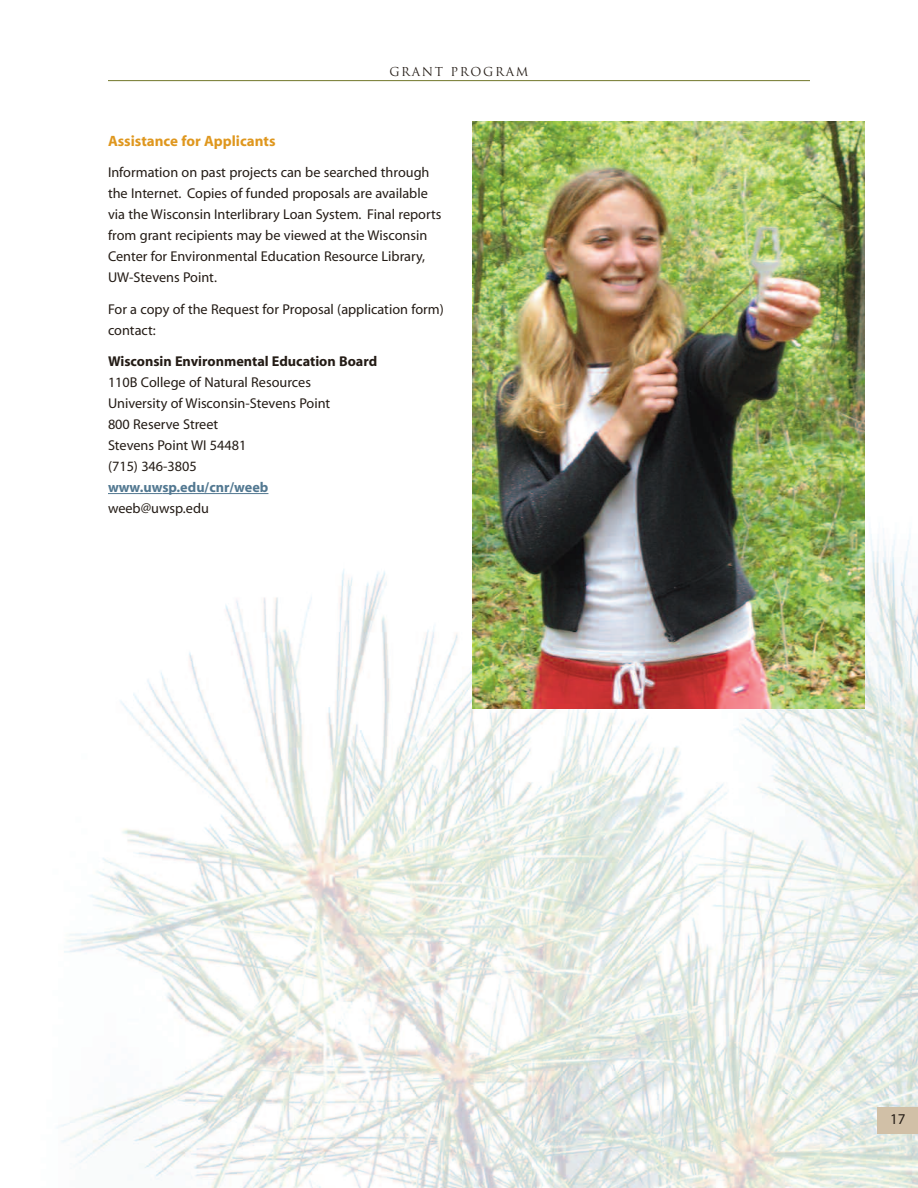
<style>
.page{position:relative;width:918px;height:1188px;background:#fff}
.page>*{position:absolute;margin:0;border:0;box-sizing:border-box;transform-origin:0 0}
.t1{font:700 15px "Myriad";color:#df971e}
.t2{font:15px "Myriad";color:#241c16}
.t3{font:14.25px/21px "Myriad";color:#241c16}
.t4{font:700 14.25px "Myriad";color:#241c16}
.t5{font:700 14.25px "Myriad";color:#527891}
.t6{font:12px "Trajan";letter-spacing:.13em;color:#241c16}
</style>
<div class="page">
<img style="left:57px;top:483px;width:861px;height:705px">
<img style="left:472px;top:122px;width:392px;height:587px">
<div style="left:878px;top:1107px;width:40px;height:27px;background:#d1c0a7"></div>
<hr style="left:108px;top:493px;width:32px;height:1px;background:#527891">
<svg style="left:140px;top:493px;width:37px;height:1px"></svg>
<hr style="left:177px;top:493px;width:68px;height:1px;background:#527891">
<svg style="left:245px;top:493px;width:23px;height:1px"></svg>
<hr style="left:108px;top:80px;width:702px;height:1px;background:#71772a">
<p class="t6" style="left:389px;top:65px;width:141px">GRANT PROGRAM</p>
<p class="t1" style="left:108px;top:135px;width:169px">Assistance for Applicants</p>
<p class="t3" style="left:108px;top:163px;width:335px">Information on past projects can be searched through the Internet. Copies of funded proposals are available via the Wisconsin Interlibrary Loan System. Final reports from grant recipients may be viewed at the Wisconsin Center for Environmental Education Resource Library, UW-Stevens Point.</p>
<p class="t3" style="left:108px;top:300px;width:337px">For a copy of the Request for Proposal (application form) contact:</p>
<p class="t4" style="left:108px;top:356px;width:271px">Wisconsin Environmental Education Board</p>
<p class="t3" style="left:108px;top:373px;width:224px">110B College of Natural Resources<br>University of Wisconsin-Stevens Point<br>800 Reserve Street<br>Stevens Point WI 54481<br>(715) 346-3805</p>
<p class="t5" style="left:108px;top:482px;width:162px">www.uwsp.edu/cnr/weeb</p>
<p class="t3" style="left:108px;top:499px;width:102px">weeb@uwsp.edu</p>
<p class="t2" style="left:890px;top:1114px;width:17px">17</p>
</div>
